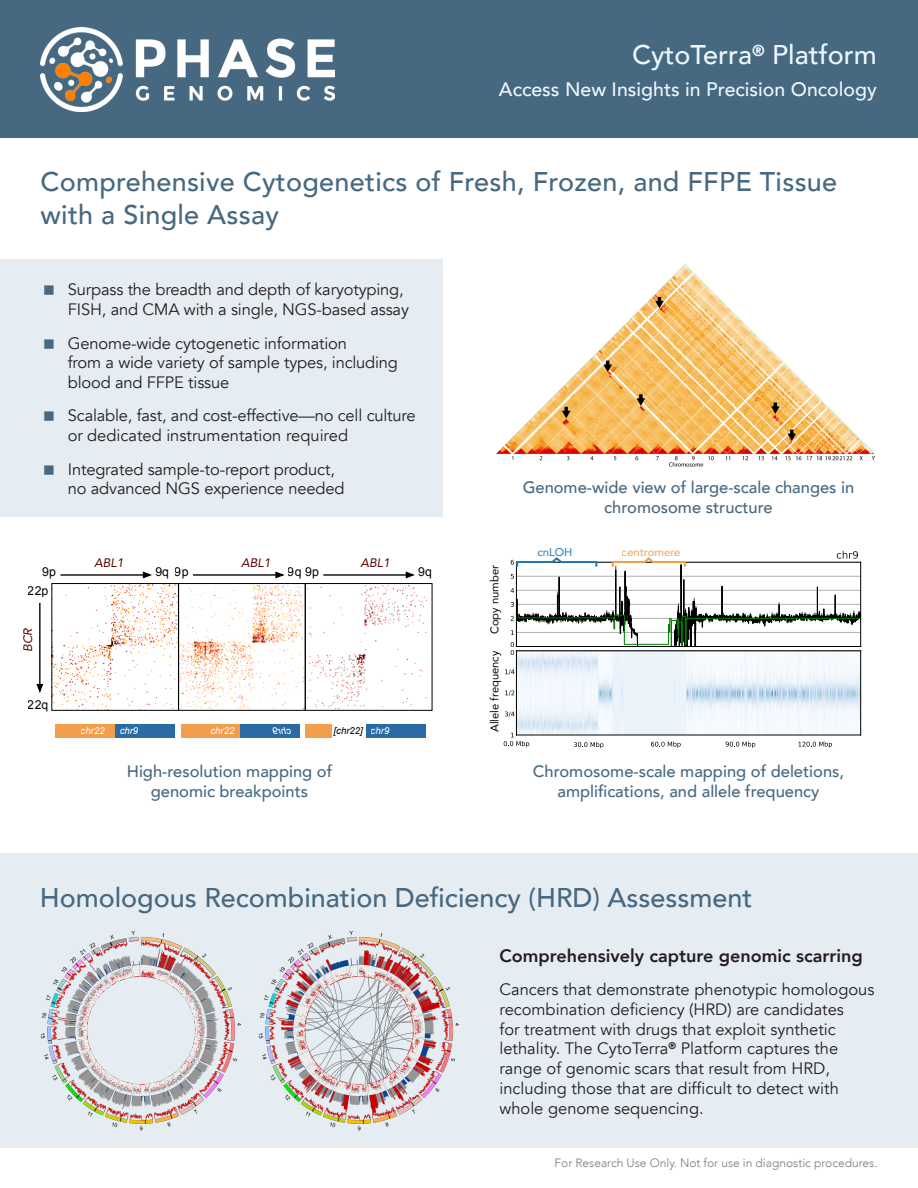
<style>
.page{position:relative;width:918px;height:1188px;background:#fff}
.page>*{position:absolute;margin:0;border:0;box-sizing:border-box;transform-origin:0 0}
.Main_heading__blue{font:500 27px/32.4px "Avenir";letter-spacing:.01em;color:#466880}
.Front_page_subheading{font:500 27px "Avenir";color:#466880}
.Product_name{font:500 27px "Avenir";color:#eef7fd}
.Product_name-2{font:500 19.5px "Avenir";color:#eef7fd}
.Standard_paragraph{font:800 18px "Avenir";color:#231f20}
.Standard_paragraph-2{font:16.5px/19.8px "Avenir";color:#231f20}
.Accent_paragraph__11_pt_blue{font:500 16.5px/19.8px "Avenir";color:#466880;text-align:center}
.t1{font:12.3px "Arial";color:#000}
.t2{font:italic 12.3px "Avenir";color:#570600}
.t3{font:300 12px "Avenir";color:#7d7a7a}
.t4{font:11.25px "Avenir";color:#000}
.t5{font:11.25px "Avenir";color:#f39e4d}
.t6{font:11.25px "Avenir";color:#1f77b4}
.t7{font:italic 9.6px "Arial";color:#fff}
.t8{font:italic 9.6px "Arial";color:#000}
.s1{color:#fff}
</style>
<div class="page">
<div style="left:0;top:0;width:918px;height:137px;background:#466880"></div>
<img style="left:41px;top:28px;width:293px;height:83px">
<div style="left:0;top:853px;width:918px;height:295px;background:#e6edf2"></div>
<img style="left:40px;top:930px;width:201px;height:201px">
<img style="left:258px;top:930px;width:200px;height:201px">
<img style="left:497px;top:264px;width:378px;height:203px">
<div style="left:0;top:259px;width:443px;height:258px;background:#e6edf2"></div>
<img style="left:517px;top:655px;width:343px;height:80px">
<svg style="left:505px;top:712px;width:10px;height:5px"></svg>
<svg style="left:505px;top:690px;width:9px;height:6px"></svg>
<svg style="left:505px;top:669px;width:10px;height:6px"></svg>
<hr style="left:516px;top:651px;width:1px;height:84px;background:#000">
<hr style="left:860px;top:651px;width:1px;height:84px;background:#000">
<hr style="left:516px;top:735px;width:345px;height:1px;background:#000">
<svg style="left:504px;top:733px;width:25px;height:14px"></svg>
<svg style="left:574px;top:742px;width:29px;height:6px"></svg>
<svg style="left:651px;top:742px;width:30px;height:6px"></svg>
<svg style="left:726px;top:742px;width:29px;height:6px"></svg>
<svg style="left:798px;top:742px;width:34px;height:6px"></svg>
<svg style="left:511px;top:551px;width:350px;height:104px"></svg>
<img style="left:54px;top:585px;width:248px;height:124px">
<img style="left:307px;top:585px;width:120px;height:124px">
<hr style="left:60px;top:574px;width:84px;height:2px;background:#000">
<svg style="left:142px;top:571px;width:10px;height:8px"></svg>
<hr style="left:39px;top:603px;width:2px;height:82px;background:#000">
<svg style="left:36px;top:683px;width:8px;height:10px"></svg>
<hr style="left:193px;top:574px;width:83px;height:2px;background:#000">
<svg style="left:274px;top:571px;width:11px;height:8px"></svg>
<hr style="left:323px;top:574px;width:83px;height:2px;background:#000">
<svg style="left:405px;top:571px;width:10px;height:8px"></svg>
<div style="left:56px;top:724px;width:59px;height:13px;background:#f39e4d"></div>
<div style="left:115px;top:724px;width:60px;height:13px;background:#2b6ba5"></div>
<div style="left:181px;top:724px;width:59px;height:13px;background:#f39e4d"></div>
<div style="left:240px;top:724px;width:60px;height:13px;background:#2b6ba5"></div>
<div style="left:305px;top:724px;width:27px;height:13px;background:#f39e4d"></div>
<div style="left:366px;top:724px;width:60px;height:13px;background:#2b6ba5"></div>
<div style="left:52px;top:583px;width:127px;height:128px;border:1px solid #000"></div>
<div style="left:178px;top:583px;width:127px;height:128px;border:1px solid #000"></div>
<div style="left:305px;top:583px;width:127px;height:128px;border:1px solid #000"></div>
<p class="Product_name" style="left:632px;top:32px;width:246px">CytoTerra<sup>®</sup> Platform</p>
<p class="Product_name-2" style="left:499px;top:72px;width:379px">Access New Insights in Precision Oncology</p>
<p class="Main_heading__blue" style="left:40px;top:164px;width:798px">Comprehensive Cytogenetics of Fresh, Frozen, and FFPE Tissue with a Single Assay</p>
<p class="Standard_paragraph-2" style="left:68px;top:280px;width:343px">Surpass the breadth and depth of karyotyping,<br>FISH, and CMA with a single, NGS-based assay</p>
<p class="Standard_paragraph-2" style="left:68px;top:333px;width:332px">Genome-wide cytogenetic information<br>from a wide variety of sample types, including blood and FFPE tissue</p>
<p class="Standard_paragraph-2" style="left:68px;top:406px;width:349px">Scalable, fast, and cost-effective—no cell culture or dedicated instrumentation required</p>
<p class="Standard_paragraph-2" style="left:68px;top:459px;width:278px">Integrated sample-to-report product, no advanced NGS experience needed</p>
<p class="t2" style="left:94px;top:555px;width:31px">ABL1</p>
<p class="t2" style="left:241px;top:555px;width:31px">ABL1</p>
<p class="t2" style="left:360px;top:556px;width:31px">ABL1</p>
<p class="t1" style="left:42px;top:564px;width:15px">9p</p>
<p class="t1" style="left:155px;top:564px;width:15px">9q</p>
<p class="t1" style="left:28px;top:582px;width:22px">22p</p>
<p class="t1" style="left:175px;top:564px;width:15px">9p</p>
<p class="t1" style="left:288px;top:564px;width:32px">9q 9p</p>
<p class="t1" style="left:418px;top:564px;width:15px">9q</p>
<p class="t2" style="left:20px;top:652px;width:26px;rotate:-90deg">BCR</p>
<p class="t1" style="left:28px;top:696px;width:22px">22q</p>
<p class="t7" style="left:81px;top:724px;width:25px">chr22</p>
<p class="t7" style="left:120px;top:724px;width:20px">chr9</p>
<p class="t7" style="left:210px;top:724px;width:25px">chr22</p>
<p class="t8" style="left:334px;top:724px;width:57px">[chr22] <span class="s1">chr9</span></p>
<p class="Accent_paragraph__11_pt_blue" style="left:127px;top:761px;width:207px">High-resolution mapping of genomic breakpoints</p>
<p class="t4" style="left:485px;top:634px;width:70px;rotate:-90deg">Copy number</p>
<p class="t4" style="left:485px;top:732px;width:83px;rotate:-90deg">Allele frequency</p>
<p class="Accent_paragraph__11_pt_blue" style="left:523px;top:476px;width:333px">Genome-wide view of large-scale changes in chromosome structure</p>
<p class="t6" style="left:537px;top:543px;width:37px">cnLOH</p>
<p class="t5" style="left:622px;top:543px;width:60px">centromere</p>
<p class="Accent_paragraph__11_pt_blue" style="left:533px;top:761px;width:313px">Chromosome-scale mapping of deletions, amplifications, and allele frequency</p>
<p class="Front_page_subheading" style="left:40px;top:874px;width:714px">Homologous Recombination Deficiency (HRD) Assessment</p>
<p class="Standard_paragraph" style="left:500px;top:942px;width:365px">Comprehensively capture genomic scarring</p>
<p class="Standard_paragraph-2" style="left:500px;top:980px;width:376px">Cancers that demonstrate phenotypic homologous recombination deficiency (HRD) are candidates<br>for treatment with drugs that exploit synthetic lethality. The CytoTerra<sup>®</sup> Platform captures the range of genomic scars that result from HRD, including those that are difficult to detect with whole genome sequencing.</p>
<p class="t3" style="left:555px;top:1156px;width:324px">For Research Use Only. Not for use in diagnostic procedures.</p>
</div>
